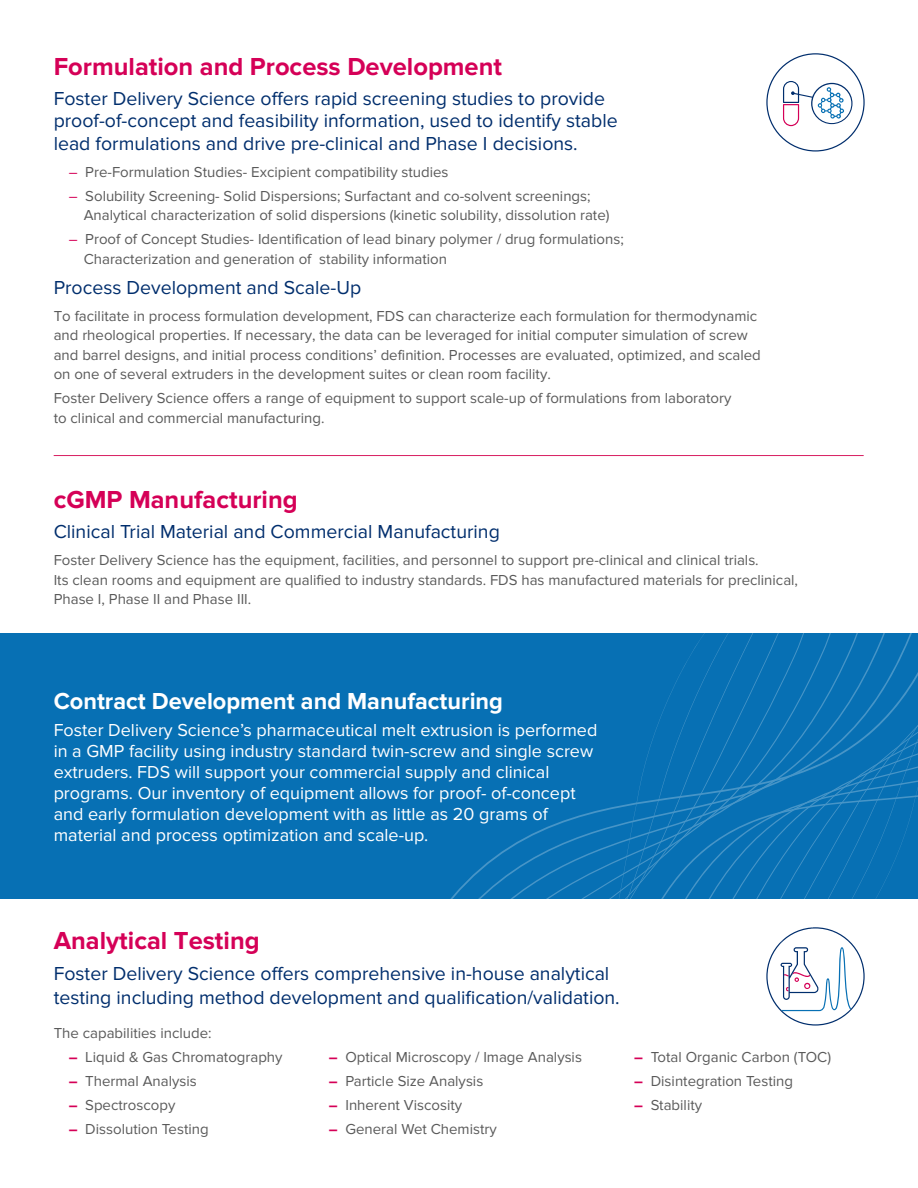
<style>
.page{position:relative;width:918px;height:1188px;background:#fff}
.page>*{position:absolute;margin:0;border:0;box-sizing:border-box;transform-origin:0 0}
.t1{font:700 25.5px "Proxima Nova";color:#d50057}
.t2{font:700 24px "Proxima Nova";color:#fff}
.t3{font:19.5px/22.5px "Proxima Nova";color:#002e6d}
.t4{font:18px/21px "Proxima Nova";color:#fff}
.t5{font:15px/19.5px "Proxima Nova";color:#5a5a5a}
.s1{color:#d50057}
.s2{font-weight:700;color:#d50057}
</style>
<div class="page">
<div style="left:0;top:633px;width:918px;height:266px;background:#0770b4"></div>
<svg style="left:766px;top:947px;width:99px;height:79px"></svg>
<svg style="left:450px;top:633px;width:468px;height:314px"></svg>
<hr style="left:54px;top:455px;width:810px;height:1px;background:#d81e61">
<svg style="left:766px;top:53px;width:99px;height:99px"></svg>
<h1 class="t1" style="left:54px;top:51px;width:450px">Formulation and Process Development</h1>
<h3 class="t3" style="left:54px;top:87px;width:566px">Foster Delivery Science offers rapid screening studies to provide proof-of-concept and feasibility information, used to identify stable lead formulations and drive pre-clinical and Phase I decisions.</h3>
<p class="t5" style="left:69px;top:162px;width:381px"><span class="s1">–</span> Pre-Formulation Studies- Excipient compatibility studies</p>
<p class="t5" style="left:84px;top:186px;width:527px;text-indent:-15px"><span class="s1">–</span> Solubility Screening- Solid Dispersions; Surfactant and co-solvent screenings;<br>Analytical characterization of solid dispersions (kinetic solubility, dissolution rate)</p>
<p class="t5" style="left:84px;top:229px;width:542px;text-indent:-15px"><span class="s1">–</span> Proof of Concept Studies- Identification of lead binary polymer / drug formulations;<br>Characterization and generation of stability information</p>
<h3 class="t3" style="left:54px;top:276px;width:309px">Process Development and Scale-Up</h3>
<p class="t5" style="left:54px;top:306px;width:709px">To facilitate in process formulation development, FDS can characterize each formulation for thermodynamic and rheological properties. If necessary, the data can be leveraged for initial computer simulation of screw and barrel designs, and initial process conditions’ definition. Processes are evaluated, optimized, and scaled on one of several extruders in the development suites or clean room facility.</p>
<p class="t5" style="left:54px;top:388px;width:679px">Foster Delivery Science offers a range of equipment to support scale-up of formulations from laboratory to clinical and commercial manufacturing.</p>
<h1 class="t1" style="left:54px;top:485px;width:246px">cGMP Manufacturing</h1>
<h3 class="t3" style="left:54px;top:521px;width:448px">Clinical Trial Material and Commercial Manufacturing</h3>
<p class="t5" style="left:54px;top:551px;width:746px">Foster Delivery Science has the equipment, facilities, and personnel to support pre-clinical and clinical trials.<br>Its clean rooms and equipment are qualified to industry standards. FDS has manufactured materials for preclinical,<br>Phase I, Phase II and Phase III.</p>
<h2 class="t2" style="left:54px;top:687px;width:451px">Contract Development and Manufacturing</h2>
<p class="t4" style="left:54px;top:720px;width:545px">Foster Delivery Science’s pharmaceutical melt extrusion is performed in a GMP facility using industry standard twin-screw and single screw extruders. FDS will support your commercial supply and clinical programs. Our inventory of equipment allows for proof- of-concept and early formulation development with as little as 20 grams of material and process optimization and scale-up.</p>
<h1 class="t1" style="left:54px;top:925px;width:208px">Analytical Testing</h1>
<h3 class="t3" style="left:54px;top:962px;width:568px;line-height:24px">Foster Delivery Science offers comprehensive in-house analytical testing including method development and qualification/validation.</h3>
<p class="t5" style="left:54px;top:1023px;width:160px">The capabilities include:</p>
<p class="t5" style="left:69px;top:1047px;width:215px"><span class="s2">–</span> Liquid &amp; Gas Chromatography</p>
<p class="t5" style="left:69px;top:1071px;width:130px"><span class="s2">–</span> Thermal Analysis</p>
<p class="t5" style="left:69px;top:1095px;width:108px"><span class="s2">–</span> Spectroscopy</p>
<p class="t5" style="left:69px;top:1119px;width:142px"><span class="s2">–</span> Dissolution Testing</p>
<p class="t5" style="left:329px;top:1048px;width:255px"><span class="s2">–</span> Optical Microscopy / Image Analysis</p>
<p class="t5" style="left:329px;top:1072px;width:156px"><span class="s2">–</span> Particle Size Analysis</p>
<p class="t5" style="left:329px;top:1096px;width:135px"><span class="s2">–</span> Inherent Viscosity</p>
<p class="t5" style="left:329px;top:1120px;width:169px"><span class="s2">–</span> General Wet Chemistry</p>
<p class="t5" style="left:634px;top:1048px;width:198px"><span class="s2">–</span> Total Organic Carbon (TOC)</p>
<p class="t5" style="left:634px;top:1072px;width:160px"><span class="s2">–</span> Disintegration Testing</p>
<p class="t5" style="left:634px;top:1096px;width:69px"><span class="s2">–</span> Stability</p>
</div>
